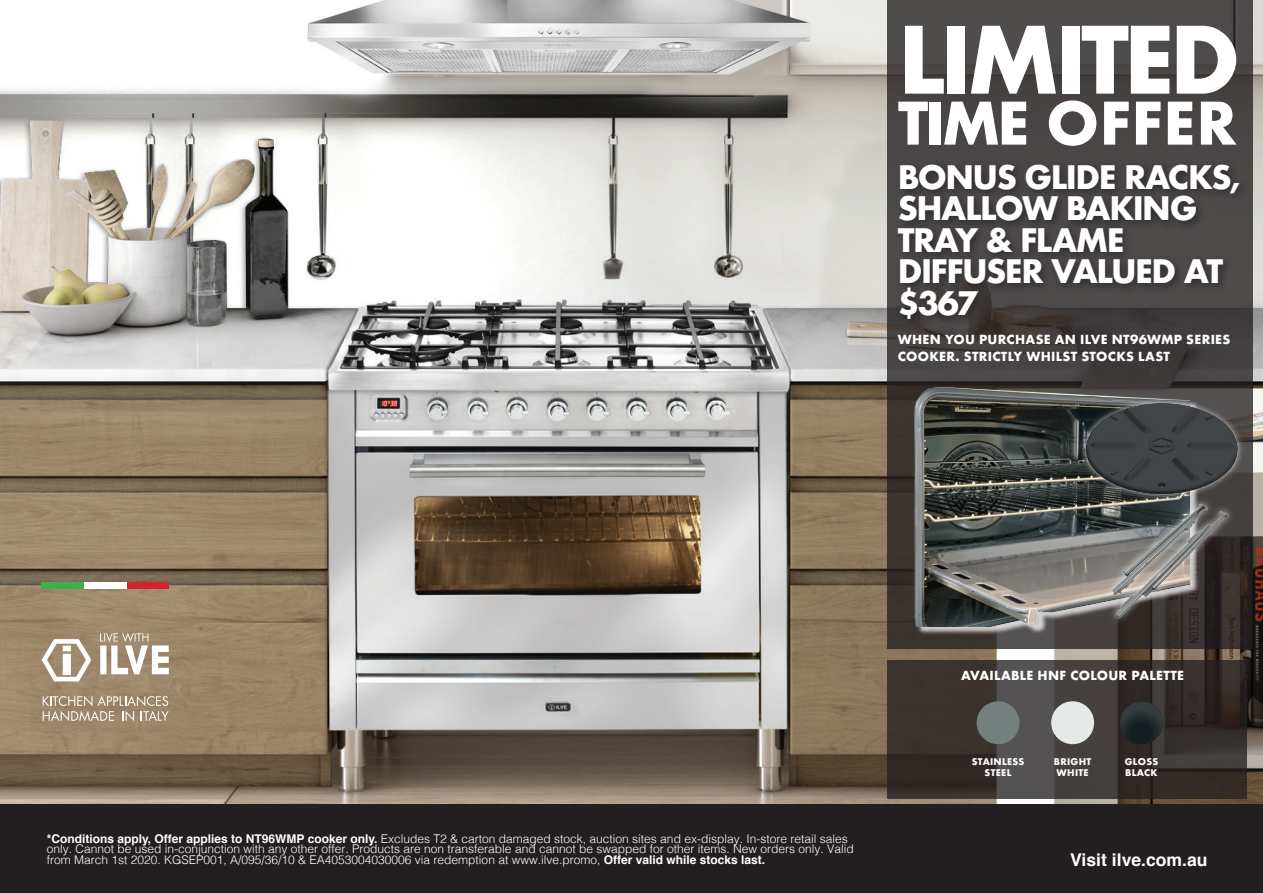
<style>
.page{position:relative;width:1263px;height:893px;background:#fff}
.page>*{position:absolute;margin:0;border:0;box-sizing:border-box;transform-origin:0 0}
.t1{font:700 90px "Futura";letter-spacing:-.06em;color:#fff}
.t2{font:700 57px "Futura";letter-spacing:.01em;color:#fff}
.t3{font:700 31.5px/31.5px "Futura";letter-spacing:-.05em;color:#fff}
.t4{font:700 17.55px "Helvetica";color:#fff}
.t5{font:700 12.15px/16.8px "Futura";letter-spacing:.02em;color:#fff}
.t6{font:300 12px/10.5px "Helvetica";color:#fff}
.t7{font:700 9px/10.8px "Futura";letter-spacing:.03em;color:#fff;text-align:center}
.s1{font-weight:700}
</style>
<div class="page">
<img style="left:0;top:0;width:1263px;height:804px">
<svg style="left:887px;top:660px;width:360px;height:138px;background:#3c3633"></svg>
<div style="left:977px;top:701px;width:42px;height:43px;background:#73807e;border-radius:50%"></div>
<div style="left:1051px;top:701px;width:43px;height:43px;background:#e5eae9;border-radius:50%"></div>
<img style="left:1120px;top:701px;width:43px;height:43px">
<svg style="left:887px;top:0;width:366px;height:648px;background:#464241"></svg>
<svg style="left:43px;top:696px;width:126px;height:25px;background:#b19f89"></svg>
<svg style="left:42px;top:633px;width:127px;height:48px"></svg>
<div style="left:126px;top:583px;width:43px;height:6px;background:#d1232a"></div>
<div style="left:42px;top:583px;width:42px;height:6px;background:#40ae49"></div>
<div style="left:84px;top:583px;width:42px;height:6px;background:#fff"></div>
<div style="left:0;top:804px;width:1263px;height:89px;background:#231f20"></div>
<div style="left:893px;top:159px;width:356px;height:170px;background:#231f20;opacity:.75"></div>
<div style="left:916px;top:388px;width:283px;height:248px;background:#fff;opacity:.75"></div>
<img style="left:898px;top:381px;width:291px;height:245px">
<div style="left:1105px;top:496px;width:130px;height:129px;background:#fff;opacity:.75"></div>
<img style="left:1104px;top:501px;width:130px;height:119px">
<div style="left:1079px;top:397px;width:166px;height:104px;background:#fff;opacity:.75"></div>
<img style="left:1082px;top:400px;width:160px;height:97px">
<h1 class="t1" style="left:898px;top:-5px;width:344px">LIMITED</h1>
<h2 class="t2" style="left:898px;top:82px;width:340px">TIME OFFER</h2>
<h3 class="t3" style="left:898px;top:161px;width:345px">BONUS GLIDE RACKS,<br>SHALLOW BAKING<br>TRAY &amp; FLAME<br>DIFFUSER VALUED AT $367</h3>
<p class="t5" style="left:898px;top:331px;width:334px">WHEN YOU PURCHASE AN ILVE NT96WMP SERIES<br>COOKER. STRICTLY WHILST STOCKS LAST</p>
<p class="t6" style="left:47px;top:832px;width:808px"><span class="s1">*Conditions apply, Offer applies to NT96WMP cooker only.</span> Excludes T2 &amp; carton damaged stock, auction sites and ex-display. In-store retail sales only. Cannot be used in-conjunction with any other offer. Products are non transferable and cannot be swapped for other items. New orders only. Valid from March 1st 2020. KGSEP001, A/095/36/10 &amp; EA4053004030006 via redemption at www.ilve.promo, <span class="s1">Offer valid while stocks last.</span></p>
<p class="t5" style="left:961px;top:667px;width:225px">AVAILABLE HNF COLOUR PALETTE</p>
<p class="t7" style="left:972px;top:756px;width:54px">STAINLESS<br>STEEL</p>
<p class="t7" style="left:1054px;top:756px;width:39px">BRIGHT<br>WHITE</p>
<p class="t7" style="left:1125px;top:756px;width:35px;text-align:left">GLOSS<br>BLACK</p>
<h3 class="t4" style="left:1070px;top:846px;width:139px">Visit ilve.com.au</h3>
</div>
